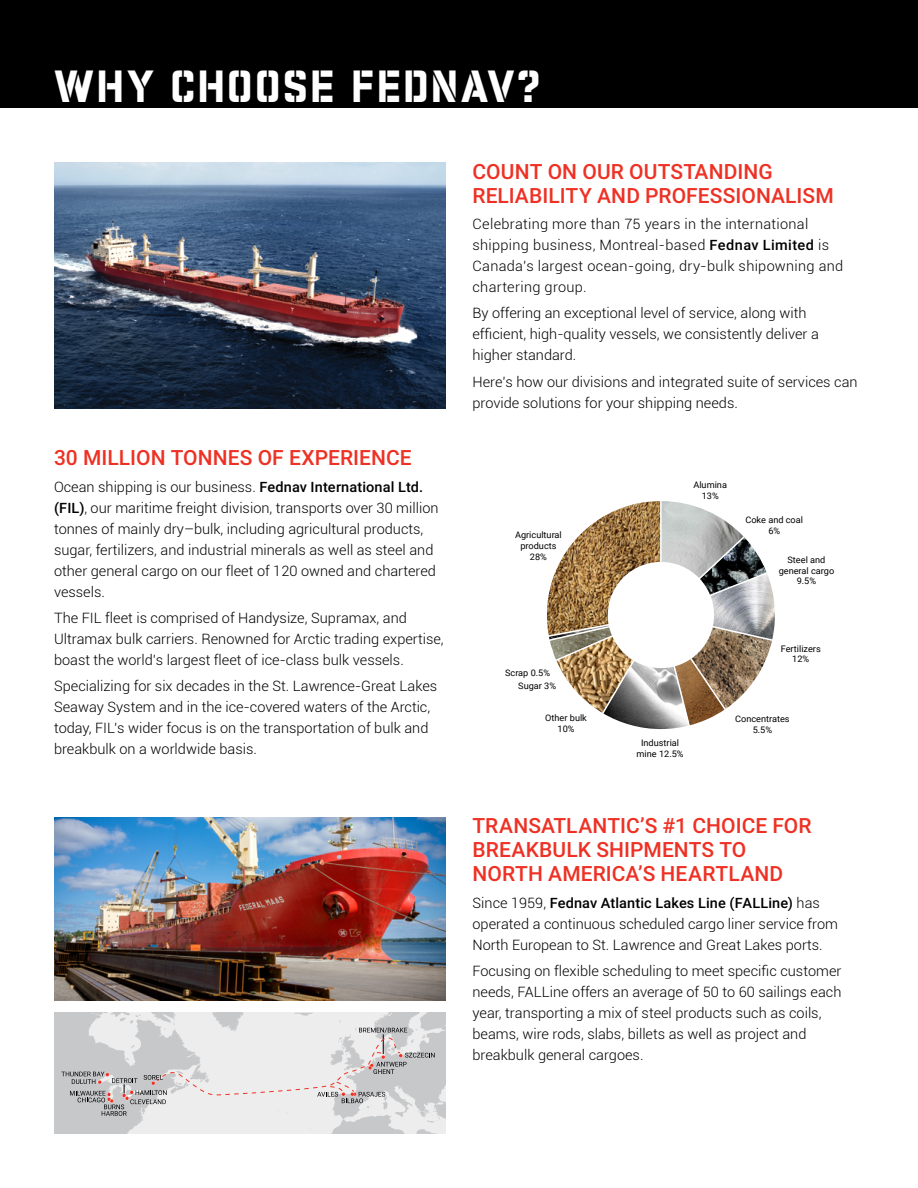
<style>
.page{position:relative;width:918px;height:1188px;background:#fff}
.page>*{position:absolute;margin:0;border:0;box-sizing:border-box;transform-origin:0 0}
.t1{font:45px "Amiral";letter-spacing:.025em;color:#fff}
.t2{font:500 21px/24px "Roboto";letter-spacing:.005em;color:#ee3124}
.t3{font:300 14.25px/21px "Roboto";color:#000}
.t4{font:300 14.25px/21px "Roboto";letter-spacing:.02em;color:#000}
.t5{font:9px/10.8px "Roboto";color:#000;text-align:center}
.s1{font-weight:500}
</style>
<div class="page">
<div style="left:0;top:0;width:918px;height:108px;background:#000"></div>
<img style="left:54px;top:163px;width:392px;height:245px">
<img style="left:54px;top:818px;width:392px;height:182px">
<svg style="left:54px;top:1013px;width:392px;height:121px;background:#d9d8d9"></svg>
<img style="left:662px;top:501px;width:76px;height:30px">
<img style="left:584px;top:501px;width:76px;height:30px">
<img style="left:546px;top:531px;width:229px;height:198px">
<h1 class="t1" style="left:54px;top:61px;width:488px">WHY CHOOSE FEDNAV?</h1>
<h2 class="t2" style="left:54px;top:445px;width:359px">30 MILLION TONNES OF EXPERIENCE</h2>
<p class="t3" style="left:54px;top:475px;width:386px">Ocean shipping is our business. <span class="s1">Fednav International Ltd. (FIL)</span>, our maritime freight division, transports over 30 million tonnes of mainly dry–bulk, including agricultural products, sugar, fertilizers, and industrial minerals as well as steel and other general cargo on our fleet of 120 owned and chartered vessels.</p>
<p class="t3" style="left:54px;top:607px;width:391px">The FIL fleet is comprised of Handysize, Supramax, and<br>Ultramax bulk carriers. Renowned for Arctic trading expertise, boast the world’s largest fleet of ice-class bulk vessels.</p>
<p class="t3" style="left:54px;top:675px;width:385px">Specializing for six decades in the St. Lawrence-Great Lakes Seaway System and in the ice-covered waters of the Arctic, today, FIL’s wider focus is on the transportation of bulk and breakbulk on a worldwide basis.</p>
<h2 class="t2" style="left:472px;top:158px;width:363px">COUNT ON OUR OUTSTANDING<br>RELIABILITY AND PROFESSIONALISM</h2>
<p class="t4" style="left:472px;top:213px;width:372px">Celebrating more than 75 years in the international shipping business, Montreal-based <span class="s1">Fednav Limited</span> is Canada’s largest ocean-going, dry-bulk shipowning and chartering group.</p>
<p class="t3" style="left:472px;top:302px;width:348px">By offering an exceptional level of service, along with efficient, high-quality vessels, we consistently deliver a higher standard.</p>
<p class="t3" style="left:472px;top:371px;width:387px">Here’s how our divisions and integrated suite of services can provide solutions for your shipping needs.</p>
<p class="t5" style="left:515px;top:529px;width:48px">Agricultural products<br>28%</p>
<p class="t5" style="left:505px;top:667px;width:47px">Scrap 0.5%</p>
<p class="t5" style="left:518px;top:680px;width:39px">Sugar 3%</p>
<p class="t5" style="left:545px;top:712px;width:43px">Other bulk<br>10%</p>
<p class="t5" style="left:693px;top:479px;width:35px">Alumina<br>13%</p>
<p class="t5" style="left:745px;top:514px;width:59px">Coke and coal<br>6%</p>
<p class="t5" style="left:779px;top:554px;width:57px">Steel and general cargo<br>9.5%</p>
<p class="t5" style="left:637px;top:737px;width:49px">Industrial mine 12.5%</p>
<p class="t5" style="left:781px;top:643px;width:42px">Fertilizers<br>12%</p>
<p class="t5" style="left:735px;top:713px;width:56px">Concentrates<br>5.5%</p>
<h2 class="t2" style="left:472px;top:813px;width:341px">TRANSATLANTIC’S #1 CHOICE FOR<br>BREAKBULK SHIPMENTS TO<br>NORTH AMERICA’S HEARTLAND</h2>
<p class="t3" style="left:472px;top:892px;width:367px">Since 1959, <span class="s1">Fednav Atlantic Lakes Line (FALLine)</span> has operated a continuous scheduled cargo liner service from<br>North European to St. Lawrence and Great Lakes ports.</p>
<p class="t3" style="left:472px;top:960px;width:370px">Focusing on flexible scheduling to meet specific customer needs, FALLine offers an average of 50 to 60 sailings each year, transporting a mix of steel products such as coils, beams, wire rods, slabs, billets as well as project and breakbulk general cargoes.</p>
</div>
